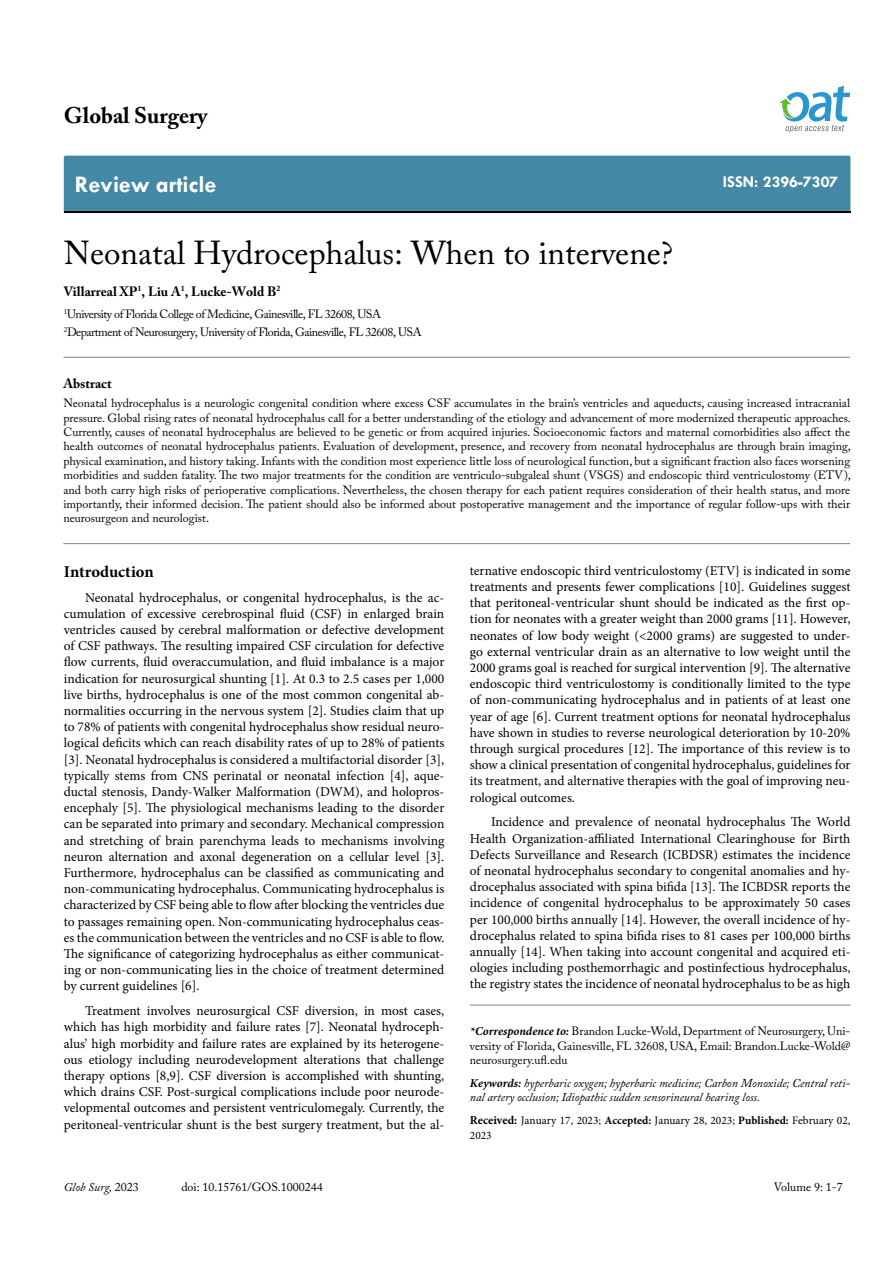
<style>
.page{position:relative;width:893px;height:1263px;background:#fff}
.page>*{position:absolute;margin:0;border:0;box-sizing:border-box;transform-origin:0 0}
.t1{font:33px "Adobe Caslon Pro";color:#000}
.t2{font:700 24px "Tw Cen";color:#fff}
.t3{font:700 22.5px "Adobe Caslon Pro";color:#000}
.t4{font:700 16.5px "Tw Cen";color:#fff}
.t5{font:700 16.5px "Minion Pro";letter-spacing:-.005em;color:#000}
.t6{font:13.5px/16.2px "Minion Pro";color:#000;text-align:justify}
.t7{font:700 13.5px "Adobe Caslon Pro";color:#000}
.t8{font:12px/14.4px "Adobe Caslon Pro";letter-spacing:-.04em;color:#000;text-align:justify}
.t9{font:italic 12px/14.4px "Adobe Caslon Pro";color:#000}
.t10{font:12px "Adobe Caslon Pro";color:#000}
.t11{font:11.4px/14.4px "Minion Pro";color:#000}
.s1{font-family:"Minion Pro";font-weight:700;font-style:italic}
.s2{font-family:"Minion Pro";font-weight:700}
.s3{font-weight:700;font-size:12px}
.s4{font-weight:700}
.s5{font-style:normal}
</style>
<div class="page">
<div style="left:64px;top:156px;width:786px;height:56px;background:#4389a5"></div>
<svg style="left:779px;top:86px;width:71px;height:47px"></svg>
<hr style="left:63px;top:357px;width:787px;height:1px;background:#808285">
<hr style="left:63px;top:543px;width:787px;height:1px;background:#808285">
<hr style="left:470px;top:1005px;width:380px;height:1px;background:#808285">
<h3 class="t3" style="left:64px;top:102px;width:145px">Global Surgery</h3>
<h2 class="t2" style="left:75px;top:170px;width:143px">Review article</h2>
<p class="t4" style="left:723px;top:172px;width:117px">ISSN: 2396-7307</p>
<h1 class="t1" style="left:64px;top:233px;width:611px">Neonatal Hydrocephalus: When to intervene?</h1>
<p class="t7" style="left:64px;top:283px;width:218px">Villarreal XP<sup>1</sup>, Liu A<sup>1</sup>, Lucke-Wold B<sup>2</sup></p>
<p class="t8" style="left:64px;top:305px;width:359px;line-height:18px"><sup>1</sup>University of Florida College of Medicine, Gainesville, FL 32608, USA<br><sup>2</sup>Department of Neurosurgery, University of Florida, Gainesville, FL 32608, USA</p>
<p class="t7" style="left:63px;top:376px;width:50px">Abstract</p>
<p class="t8" style="left:63px;top:396px;width:789px">Neonatal hydrocephalus is a neurologic congenital condition where excess CSF accumulates in the brain’s ventricles and aqueducts, causing increased intracranial pressure. Global rising rates of neonatal hydrocephalus call for a better understanding of the etiology and advancement of more modernized therapeutic approaches.<br>Currently, causes of neonatal hydrocephalus are believed to be genetic or from acquired injuries. Socioeconomic factors and maternal comorbidities also affect the health outcomes of neonatal hydrocephalus patients. Evaluation of development, presence, and recovery from neonatal hydrocephalus are through brain imaging, physical examination, and history taking. Infants with the condition most experience little loss of neurological function, but a significant fraction also faces worsening morbidities and sudden fatality. The two major treatments for the condition are ventriculo-subgaleal shunt (VSGS) and endoscopic third ventriculostomy (ETV), and both carry high risks of perioperative complications. Nevertheless, the chosen therapy for each patient requires consideration of their health status, and more importantly, their informed decision. The patient should also be informed about postoperative management and the importance of regular follow-ups with their neurosurgeon and neurologist.</p>
<p class="t5" style="left:64px;top:560px;width:91px">Introduction</p>
<p class="t6" style="left:64px;top:589px;width:382px;text-indent:21px">Neonatal hydrocephalus, or congenital hydrocephalus, is the ac&shy;cumulation of excessive cerebrospinal fluid (CSF) in enlarged brain ventricles caused by cerebral malformation or defective development of CSF pathways. The resulting impaired CSF circulation for defective flow currents, fluid overaccumulation, and fluid imbalance is a major indication for neurosurgical shunting [1]. At 0.3 to 2.5 cases per 1,000 live births, hydrocephalus is one of the most common congenital ab&shy;normalities occurring in the nervous system [2]. Studies claim that up to 78% of patients with congenital hydrocephalus show residual neuro&shy;logical deficits which can reach disability rates of up to 28% of patients [3]. Neonatal hydrocephalus is considered a multifactorial disorder [3], typically stems from CNS perinatal or neonatal infection [4], aque&shy;ductal stenosis, Dandy-Walker Malformation (DWM), and holopros&shy;encephaly [5]. The physiological mechanisms leading to the disorder can be separated into primary and secondary. Mechanical compression and stretching of brain parenchyma leads to mechanisms involving neuron alternation and axonal degeneration on a cellular level [3].<br>Furthermore, hydrocephalus can be classified as communicating and non-communicating hydrocephalus. Communicating hydrocephalus is characterized by CSF being able to flow after blocking the ventricles due to passages remaining open. Non-communicating hydrocephalus ceas&shy;es the communication between the ventricles and no CSF is able to flow.<br>The significance of categorizing hydrocephalus as either communicat&shy;ing or non-communicating lies in the choice of treatment determined by current guidelines [6].</p>
<p class="t6" style="left:64px;top:1003px;width:382px;text-indent:21px">Treatment involves neurosurgical CSF diversion, in most cases, which has high morbidity and failure rates [7]. Neonatal hydroceph&shy;alus’ high morbidity and failure rates are explained by its heterogene&shy;ous etiology including neurodevelopment alterations that challenge therapy options [8,9]. CSF diversion is accomplished with shunting, which drains CSF. Post-surgical complications include poor neurode&shy;velopmental outcomes and persistent ventriculomegaly. Currently, the peritoneal-ventricular shunt is the best surgery treatment, but the al-</p>
<p class="t6" style="left:470px;top:562px;width:382px">ternative endoscopic third ventriculostomy (ETV} is indicated in some treatments and presents fewer complications [10]. Guidelines suggest that peritoneal-ventricular shunt should be indicated as the first op&shy;tion for neonates with a greater weight than 2000 grams [11]. However, neonates of low body weight (&lt;2000 grams) are suggested to under&shy;go external ventricular drain as an alternative to low weight until the 2000 grams goal is reached for surgical intervention [9]. The alternative endoscopic third ventriculostomy is conditionally limited to the type of non-communicating hydrocephalus and in patients of at least one year of age [6]. Current treatment options for neonatal hydrocephalus have shown in studies to reverse neurological deterioration by 10-20% through surgical procedures [12]. The importance of this review is to show a clinical presentation of congenital hydrocephalus, guidelines for its treatment, and alternative therapies with the goal of improving neu&shy;rological outcomes.</p>
<p class="t6" style="left:470px;top:814px;width:382px;text-indent:21px">Incidence and prevalence of neonatal hydrocephalus The World Health Organization-affiliated International Clearinghouse for Birth Defects Surveillance and Research (ICBDSR) estimates the incidence of neonatal hydrocephalus secondary to congenital anomalies and hy&shy;drocephalus associated with spina bifida [13]. The ICBDSR reports the incidence of congenital hydrocephalus to be approximately 50 cases per 100,000 births annually [14]. However, the overall incidence of hy&shy;drocephalus related to spina bifida rises to 81 cases per 100,000 births annually [14]. When taking into account congenital and acquired eti&shy;ologies including posthemorrhagic and postinfectious hydrocephalus, the registry states the incidence of neonatal hydrocephalus to be as high</p>
<p class="t8" style="left:470px;top:1024px;width:382px"><span class="s1">*Correspondence to:</span> Brandon Lucke-Wold, Department of Neurosurgery, Uni&shy;versity of Florida, Gainesville, FL 32608, USA, Email: Brandon.Lucke-Wold@ neurosurgery.ufl.edu</p>
<p class="t9" style="left:470px;top:1075px;width:382px"><span class="s2">Keywords:</span> hyperbaric oxygen; hyperbaric medicine; Carbon Monoxide; Central reti&shy;nal artery occlusion; Idiopathic sudden sensorineural hearing loss.</p>
<p class="t11" style="left:470px;top:1113px;width:382px"><span class="s3">Received:</span> January 17, 2023; <span class="s4">Accepted:</span> January 28, 2023; <span class="s4">Published:</span> February 02,<br>2023</p>
<p class="t9" style="left:64px;top:1180px;width:76px">Glob Surg, <span class="s5">2023</span></p>
<p class="t10" style="left:181px;top:1180px;width:143px">doi: 10.15761/GOS.1000244</p>
<p class="t8" style="left:774px;top:1180px;width:71px">Volume 9: 1-7</p>
</div>
